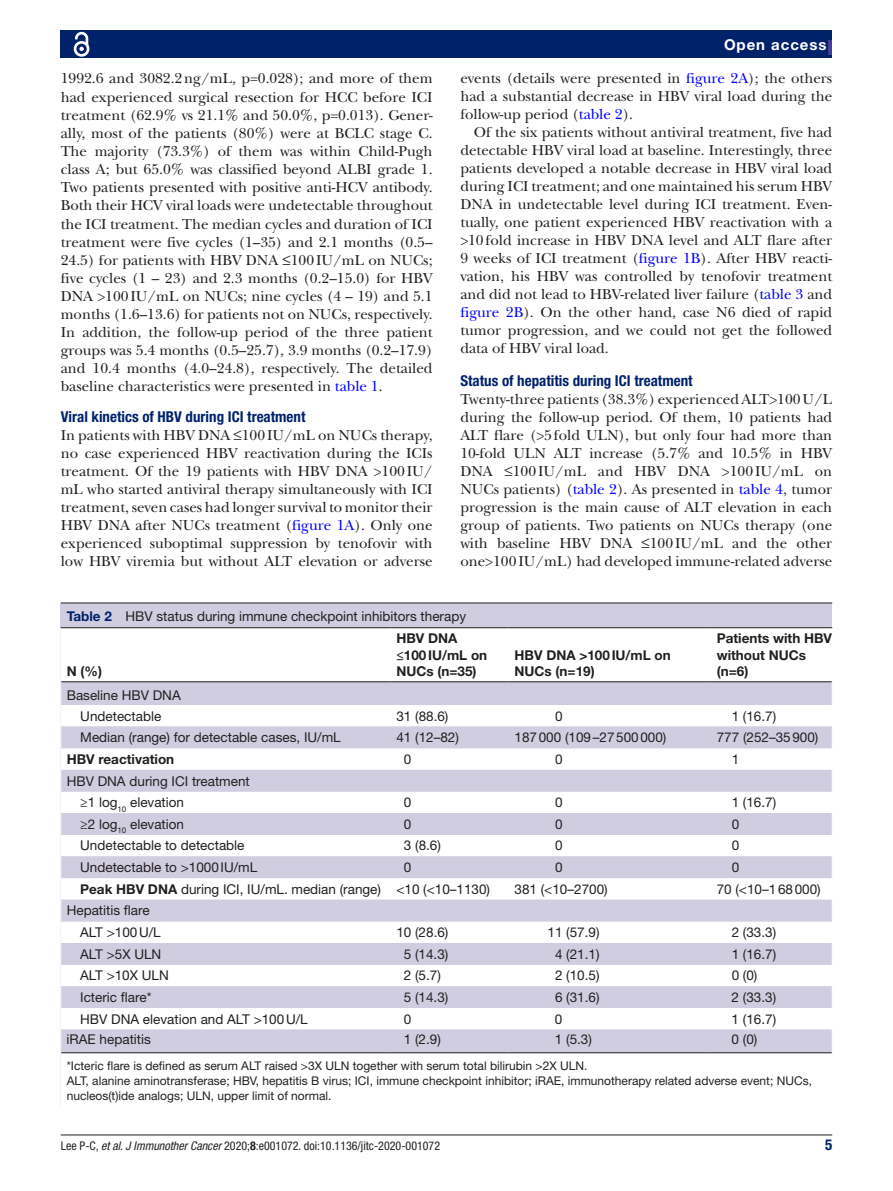
<style>
.page{position:relative;width:893px;height:1191px;background:#fff}
.page>*{position:absolute;margin:0;border:0;box-sizing:border-box;transform-origin:0 0}
.t1{font:15px/18px "New Baskerville";color:#231f20;text-align:justify}
.t2{font:700 condensed 15px "Helvetica Neue LT Std";color:#00226b}
.t3{font:700 15px "Helvetica Neue LT Std";letter-spacing:.065em;color:#fff}
.t4{font:13.5px/21.6px "Helvetica Neue LT Std";color:#231f20}
.t5{font:700 13.5px/16.2px "Helvetica Neue LT Std";color:#231f20}
.t6{font:12px/15px "Helvetica Neue LT Std";color:#231f20}
.t7{font:condensed 12px "Helvetica Neue LT Std";color:#231f20}
.s1{color:#00f}
.s2{font-weight:700;color:#00226b}
.s3{font-weight:700}
.s4{font-style:italic}
</style>
<div class="page">
<hr style="left:61px;top:1134px;width:771px;height:1px;background:#231f20">
<div style="left:61px;top:31px;width:771px;height:27px;background:#00226b"></div>
<hr style="left:828px;top:40px;width:4px;height:15px;background:#414099">
<svg style="left:73px;top:31px;width:17px;height:26px"></svg>
<div style="left:61px;top:603px;width:771px;height:506px;background:#d0cde0"></div>
<hr style="left:61px;top:602px;width:771px;height:1px;background:#231f20">
<div style="left:61px;top:628px;width:771px;height:481px;background:#fff"></div>
<svg style="left:61px;top:682px;width:771px;height:370px"></svg>
<hr style="left:61px;top:627px;width:329px;height:1px;background:#231f20">
<hr style="left:61px;top:681px;width:329px;height:1px;background:#231f20">
<hr style="left:390px;top:627px;width:119px;height:1px;background:#231f20">
<hr style="left:390px;top:681px;width:119px;height:1px;background:#231f20">
<hr style="left:509px;top:627px;width:202px;height:1px;background:#231f20">
<hr style="left:509px;top:681px;width:202px;height:1px;background:#231f20">
<hr style="left:711px;top:627px;width:121px;height:1px;background:#231f20">
<hr style="left:711px;top:681px;width:121px;height:1px;background:#231f20">
<hr style="left:390px;top:1052px;width:119px;height:1px;background:#231f20">
<hr style="left:509px;top:1052px;width:202px;height:1px;background:#231f20">
<hr style="left:711px;top:1052px;width:121px;height:1px;background:#231f20">
<hr style="left:61px;top:1052px;width:329px;height:1px;background:#231f20">
<svg style="left:60px;top:682px;width:1px;height:370px"></svg>
<hr style="left:67px;top:1069px;width:765px;height:2px;background:#fff">
<hr style="left:67px;top:1099px;width:765px;height:2px;background:#fff">
<p class="t1" style="left:61px;top:68px;width:373px;line-height:19.5px">1992.6 and 3082.2ng/mL, p=0.028); and more of them had experienced surgical resection for HCC before ICI</p>
<p class="t1" style="left:61px;top:107px;width:373px">treatment (62.9% vs 21.1% and 50.0%, p=0.013). Gener&shy;ally, most of the patients (80%) were at BCLC stage C.<br>The majority (73.3%) of them was within Child-Pugh class A; but 65.0% was classified beyond ALBI grade 1.<br>Two patients presented with positive anti-HCV antibody.<br>Both their HCV viral loads were undetectable throughout the ICI treatment. The median cycles and duration of ICI treatment were five cycles (1–35) and 2.1 months (0.5– 24.5) for patients with HBV DNA ≤100IU/mL on NUCs; five cycles (1 – 23) and 2.3 months (0.2–15.0) for HBV DNA &gt;100IU/mL on NUCs; nine cycles (4 – 19) and 5.1 months (1.6–13.6) for patients not on NUCs, respectively.<br>In addition, the follow-up period of the three patient groups was 5.4 months (0.5–25.7), 3.9 months (0.2–17.9) and 10.4 months (4.0–24.8), respectively. The detailed baseline characteristics were presented in <span class="s1">table 1</span>.</p>
<p class="t2" style="left:61px;top:408px;width:246px">Viral kinetics of HBV during ICI treatment</p>
<p class="t1" style="left:61px;top:426px;width:373px">In patients with HBV DNA ≤100IU/mL on NUCs therapy, no case experienced HBV reactivation during the ICIs treatment. Of the 19 patients with HBV DNA &gt;100IU/ mL who started antiviral therapy simultaneously with ICI treatment, seven cases had longer survival to monitor their HBV DNA after NUCs treatment (<span class="s1">figure 1A</span>). Only one experienced suboptimal suppression by tenofovir with low HBV viremia but without ALT elevation or adverse</p>
<p class="t3" style="left:724px;top:35px;width:104px">Open access</p>
<p class="t1" style="left:460px;top:69px;width:373px">events (details were presented in <span class="s1">figure 2A</span>); the others had a substantial decrease in HBV viral load during the follow-up period (<span class="s1">table 2</span>).</p>
<p class="t1" style="left:460px;top:123px;width:373px;text-indent:14px">Of the six patients without antiviral treatment, five had detectable HBV viral load at baseline. Interestingly, three patients developed a notable decrease in HBV viral load during ICI treatment; and one maintained his serum HBV DNA in undetectable level during ICI treatment. Even&shy;tually, one patient experienced HBV reactivation with a &gt;10fold increase in HBV DNA level and ALT flare after 9 weeks of ICI treatment (<span class="s1">figure 1B</span>). After HBV reacti&shy;vation, his HBV was controlled by tenofovir treatment and did not lead to HBV-related liver failure (<span class="s1">table 3</span> and <span class="s1">figure 2B</span>). On the other hand, case N6 died of rapid tumor progression, and we could not get the followed data of HBV viral load.</p>
<p class="t2" style="left:460px;top:372px;width:234px">Status of hepatitis during ICI treatment</p>
<p class="t1" style="left:460px;top:390px;width:373px">Twenty-three patients (38.3%) experienced ALT&gt;100U/L during the follow-up period. Of them, 10 patients had ALT flare (&gt;5fold ULN), but only four had more than 10-fold ULN ALT increase (5.7% and 10.5% in HBV DNA ≤100IU/mL and HBV DNA &gt;100IU/mL on NUCs patients) (<span class="s1">table 2</span>). As presented in <span class="s1">table 4</span>, tumor progression is the main cause of ALT elevation in each group of patients. Two patients on NUCs therapy (one with baseline HBV DNA ≤100IU/mL and the other one&gt;100IU/mL) had developed immune-related adverse</p>
<p class="t4" style="left:67px;top:605px;width:401px"><span class="s2">Table 2</span> HBV status during immune checkpoint inhibitors therapy</p>
<p class="t5" style="left:67px;top:662px;width:37px">N (%)</p>
<p class="t5" style="left:396px;top:630px;width:92px">HBV DNA ≤100IU/mL on<br>NUCs (n=35)</p>
<p class="t5" style="left:515px;top:646px;width:158px">HBV DNA &gt;100IU/mL on<br>NUCs (n=19)</p>
<p class="t5" style="left:717px;top:630px;width:117px">Patients with HBV without NUCs (n=6)</p>
<p class="t4" style="left:67px;top:685px;width:115px;line-height:20.1px;text-align:center">Baseline HBV DNA<br>Undetectable</p>
<p class="t4" style="left:396px;top:705px;width:54px">31 (88.6)</p>
<p class="t4" style="left:555px;top:705px;width:9px">0</p>
<p class="t4" style="left:732px;top:705px;width:46px">1 (16.7)</p>
<p class="t4" style="left:80px;top:726px;width:262px">Median (range) for detectable cases, IU/mL</p>
<p class="t4" style="left:396px;top:726px;width:64px">41 (12–82)</p>
<p class="t4" style="left:515px;top:726px;width:153px">187000 (109–27500000)</p>
<p class="t4" style="left:717px;top:726px;width:103px">777 (252–35900)</p>
<p class="t5" style="left:67px;top:750px;width:109px">HBV reactivation</p>
<p class="t4" style="left:404px;top:748px;width:9px">0</p>
<p class="t4" style="left:555px;top:748px;width:9px">0</p>
<p class="t4" style="left:732px;top:748px;width:9px">1</p>
<p class="t4" style="left:80px;top:769px;width:171px;text-indent:-14px">HBV DNA during ICI treatment ≥1 log<sub>10</sub> elevation</p>
<p class="t4" style="left:404px;top:791px;width:9px">0</p>
<p class="t4" style="left:555px;top:791px;width:9px">0</p>
<p class="t4" style="left:732px;top:791px;width:46px">1 (16.7)</p>
<p class="t4" style="left:80px;top:813px;width:105px">≥2 log<sub>10</sub> elevation</p>
<p class="t4" style="left:404px;top:813px;width:9px">0</p>
<p class="t4" style="left:555px;top:813px;width:9px">0</p>
<p class="t4" style="left:732px;top:813px;width:9px">0</p>
<p class="t4" style="left:80px;top:834px;width:166px">Undetectable to detectable</p>
<p class="t4" style="left:404px;top:834px;width:39px">3 (8.6)</p>
<p class="t4" style="left:555px;top:834px;width:9px">0</p>
<p class="t4" style="left:732px;top:834px;width:9px">0</p>
<p class="t4" style="left:80px;top:856px;width:179px">Undetectable to &gt;1000IU/mL</p>
<p class="t4" style="left:404px;top:856px;width:9px">0</p>
<p class="t4" style="left:555px;top:856px;width:9px">0</p>
<p class="t4" style="left:732px;top:856px;width:9px">0</p>
<p class="t4" style="left:80px;top:878px;width:411px"><span class="s3">Peak HBV DNA</span> during ICI, IU/mL. median (range) &lt;10 (&lt;10–1130)</p>
<p class="t4" style="left:514px;top:878px;width:95px">381 (&lt;10–2700)</p>
<p class="t4" style="left:717px;top:878px;width:106px">70 (&lt;10–168000)</p>
<p class="t4" style="left:80px;top:899px;width:82px;text-indent:-14px">Hepatitis flare<br>ALT &gt;100U/L</p>
<p class="t4" style="left:396px;top:921px;width:54px">10 (28.6)</p>
<p class="t4" style="left:547px;top:921px;width:54px">11 (57.9)</p>
<p class="t4" style="left:732px;top:921px;width:46px">2 (33.3)</p>
<p class="t4" style="left:80px;top:943px;width:83px">ALT &gt;5X ULN</p>
<p class="t4" style="left:404px;top:943px;width:46px">5 (14.3)</p>
<p class="t4" style="left:555px;top:943px;width:46px">4 (21.1)</p>
<p class="t4" style="left:732px;top:943px;width:46px">1 (16.7)</p>
<p class="t4" style="left:80px;top:964px;width:90px">ALT &gt;10X ULN</p>
<p class="t4" style="left:404px;top:964px;width:39px">2 (5.7)</p>
<p class="t4" style="left:555px;top:964px;width:46px">2 (10.5)</p>
<p class="t4" style="left:732px;top:964px;width:27px">0 (0)</p>
<p class="t4" style="left:80px;top:986px;width:73px">Icteric flare*</p>
<p class="t4" style="left:404px;top:986px;width:46px">5 (14.3)</p>
<p class="t4" style="left:555px;top:986px;width:46px">6 (31.6)</p>
<p class="t4" style="left:732px;top:986px;width:46px">2 (33.3)</p>
<p class="t4" style="left:80px;top:1007px;width:229px">HBV DNA elevation and ALT &gt;100U/L</p>
<p class="t4" style="left:404px;top:1007px;width:9px">0</p>
<p class="t4" style="left:555px;top:1007px;width:9px">0</p>
<p class="t4" style="left:732px;top:1007px;width:46px">1 (16.7)</p>
<p class="t4" style="left:67px;top:1028px;width:86px">iRAE hepatitis</p>
<p class="t4" style="left:404px;top:1028px;width:39px">1 (2.9)</p>
<p class="t4" style="left:555px;top:1028px;width:39px">1 (5.3)</p>
<p class="t4" style="left:732px;top:1028px;width:27px">0 (0)</p>
<p class="t6" style="left:67px;top:1058px;width:747px">*Icteric flare is defined as serum ALT raised &gt;3X ULN together with serum total bilirubin &gt;2X ULN.<br>ALT, alanine aminotransferase; HBV, hepatitis B virus; ICI, immune checkpoint inhibitor; iRAE, immunotherapy related adverse event; NUCs, nucleos(t)ide analogs; ULN, upper limit of normal.</p>
<p class="t7" style="left:61px;top:1138px;width:381px">Lee P-C, <span class="s4">et al</span>. <span class="s4">J Immunother Cancer</span> 2020;<span class="s3">8</span>:e001072. doi:10.1136/jitc-2020-001072</p>
<p class="t2" style="left:825px;top:1135px;width:9px">5</p>
</div>
